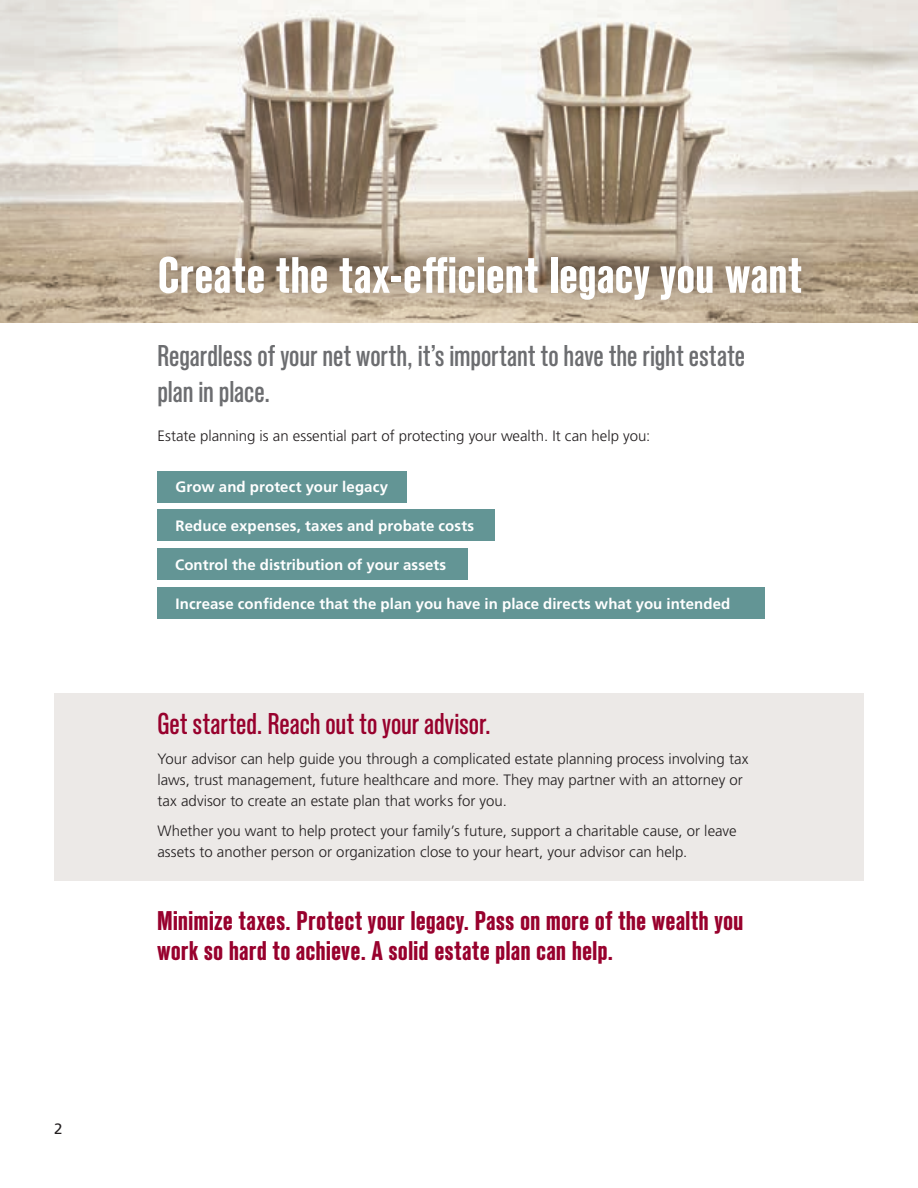
<style>
.page{position:relative;width:918px;height:1188px;background:#fff}
.page>*{position:absolute;margin:0;border:0;box-sizing:border-box;transform-origin:0 0}
.t1{font:700 condensed 51px "Standard CT";letter-spacing:-.005em;color:#fff}
.t2{font:500 condensed 30px/36px "Standard CT";letter-spacing:-.005em;color:#6c6d70}
.t3{font:500 condensed 30px "Standard CT";color:#98012d}
.t4{font:700 condensed 27px/30px "Standard CT";color:#98012d}
.t5{font:300 15px/21px "Frutiger LT Std";color:#231f20}
.t6{font:700 15px "Frutiger LT Std";letter-spacing:.005em;color:#fff}
.t7{font:15px "Frutiger LT Std";color:#231f20}
</style>
<div class="page">
<div style="left:158px;top:471px;width:249px;height:31px;background:#639595"></div>
<img style="left:0;top:0;width:918px;height:322px">
<div style="left:135px;top:232px;width:689px;height:91px;background:#6a5a4e;opacity:.75"></div>
<div style="left:158px;top:510px;width:337px;height:31px;background:#639595"></div>
<div style="left:157px;top:549px;width:311px;height:31px;background:#639595"></div>
<div style="left:158px;top:588px;width:607px;height:31px;background:#639595"></div>
<div style="left:54px;top:694px;width:810px;height:187px;background:#ece9e7"></div>
<p class="t7" style="left:54px;top:1120px;width:10px">2</p>
<h1 class="t1" style="left:158px;top:247px;width:647px">Create the tax-efficient legacy you want</h1>
<h2 class="t2" style="left:158px;top:338px;width:589px">Regardless of your net worth, it’s important to have the right estate plan in place.</h2>
<p class="t5" style="left:158px;top:426px;width:494px">Estate planning is an essential part of protecting your wealth. It can help you:</p>
<p class="t6" style="left:176px;top:478px;width:214px">Grow and protect your legacy</p>
<p class="t6" style="left:176px;top:517px;width:300px">Reduce expenses, taxes and probate costs</p>
<p class="t6" style="left:175px;top:556px;width:273px">Control the distribution of your assets</p>
<p class="t6" style="left:176px;top:595px;width:556px">Increase confidence that the plan you have in place directs what you intended</p>
<h2 class="t3" style="left:158px;top:706px;width:335px">Get started. Reach out to your advisor.</h2>
<p class="t5" style="left:158px;top:749px;width:593px">Your advisor can help guide you through a complicated estate planning process involving tax laws, trust management, future healthcare and more. They may partner with an attorney or tax advisor to create an estate plan that works for you.</p>
<p class="t5" style="left:158px;top:821px;width:581px">Whether you want to help protect your family’s future, support a charitable cause, or leave assets to another person or organization close to your heart, your advisor can help.</p>
<h3 class="t4" style="left:157px;top:906px;width:588px">Minimize taxes. Protect your legacy. Pass on more of the wealth you work so hard to achieve. A solid estate plan can help.</h3>
</div>
